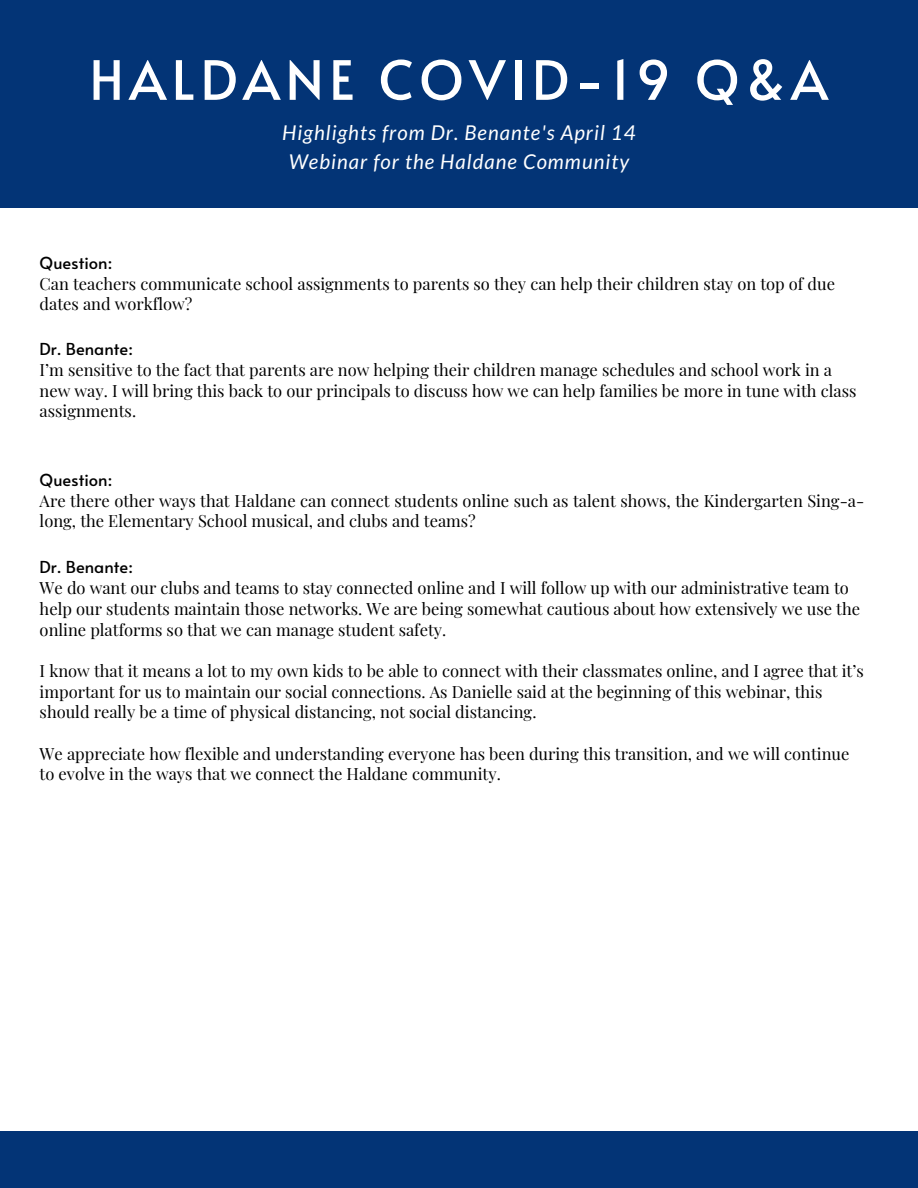
<style>
.page{position:relative;width:918px;height:1188px;background:#fff}
.page>*{position:absolute;margin:0;border:0;box-sizing:border-box;transform-origin:0 0}
.t1{font:54px "Alata";letter-spacing:.1em;color:#fff}
.t2{font:italic 20.4px/29.2px "Lato";letter-spacing:.05em;color:#fff;text-align:center}
.t3{font:16.5px/20.7px "Playfair Display";color:#000}
.t4{font:16.5px "Alata";color:#000}
</style>
<div class="page">
<div style="left:0;top:0;width:918px;height:207px;background:#033476"></div>
<div style="left:0;top:1132px;width:918px;height:56px;background:#033476"></div>
<h1 class="t1" style="left:89px;top:40px;width:740px">HALDANE COVID-19 Q&amp;A</h1>
<p class="t2" style="left:282px;top:117px;width:355px">Highlights from Dr. Benante's April 14<br>Webinar for the Haldane Community</p>
<p class="t4" style="left:40px;top:251px;width:74px">Question:</p>
<p class="t3" style="left:40px;top:272px;width:797px">Can teachers communicate school assignments to parents so they can help their children stay on top of due dates and workflow?</p>
<p class="t4" style="left:40px;top:337px;width:95px">Dr. Benante:</p>
<p class="t3" style="left:40px;top:359px;width:818px">I’m sensitive to the fact that parents are now helping their children manage schedules and school work in a new way. I will bring this back to our principals to discuss how we can help families be more in tune with class assignments.</p>
<p class="t4" style="left:40px;top:468px;width:74px">Question:</p>
<p class="t3" style="left:40px;top:490px;width:826px">Are there other ways that Haldane can connect students online such as talent shows, the Kindergarten Sing-a&shy;long, the Elementary School musical, and clubs and teams?</p>
<p class="t4" style="left:40px;top:555px;width:95px">Dr. Benante:</p>
<p class="t3" style="left:40px;top:577px;width:822px">We do want our clubs and teams to stay connected online and I will follow up with our administrative team to help our students maintain those networks. We are being somewhat cautious about how extensively we use the online platforms so that we can manage student safety.</p>
<p class="t3" style="left:40px;top:660px;width:826px">I know that it means a lot to my own kids to be able to connect with their classmates online, and I agree that it’s important for us to maintain our social connections. As Danielle said at the beginning of this webinar, this should really be a time of physical distancing, not social distancing.</p>
<p class="t3" style="left:40px;top:742px;width:811px">We appreciate how flexible and understanding everyone has been during this transition, and we will continue to evolve in the ways that we connect the Haldane community.</p>
</div>
